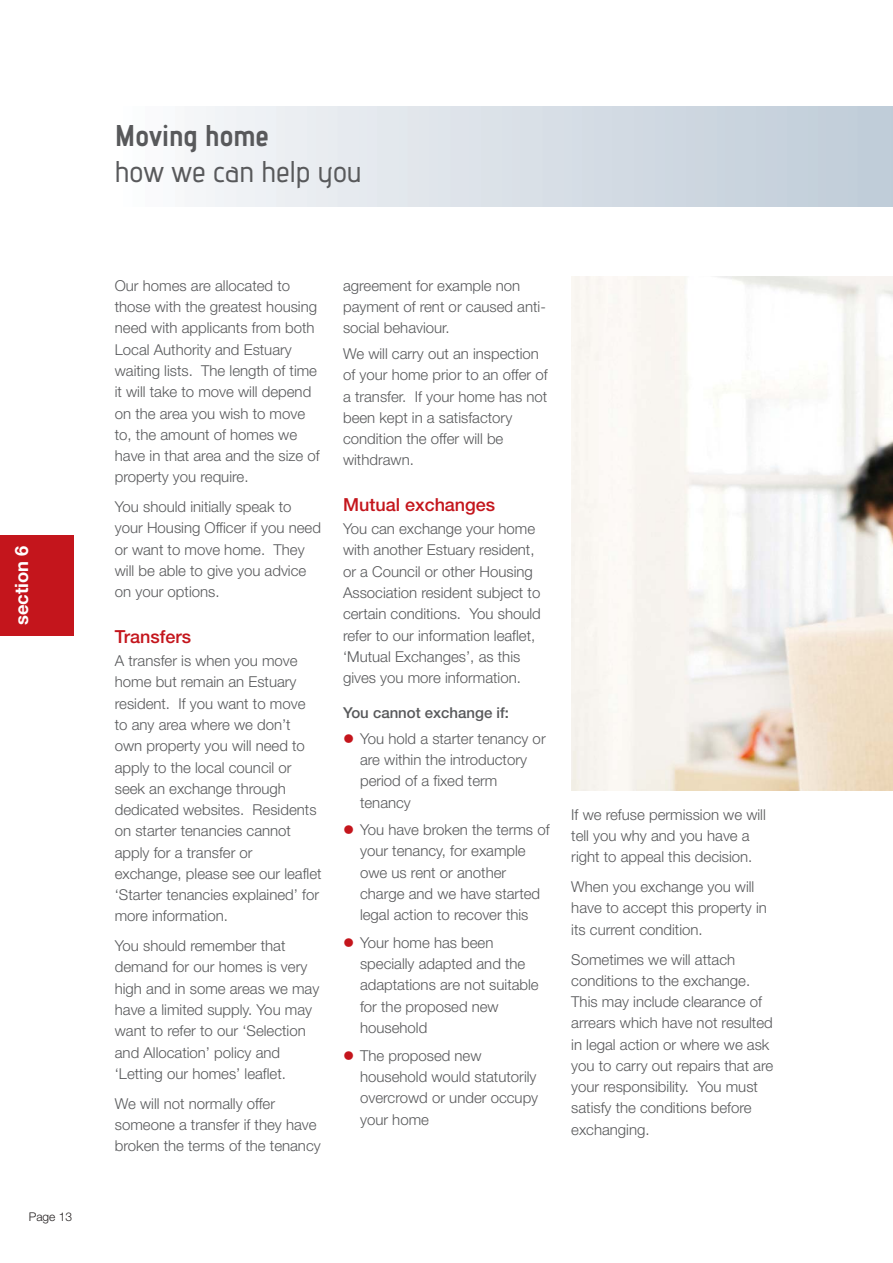
<style>
.page{position:relative;width:893px;height:1263px;background:#fff}
.page>*{position:absolute;margin:0;border:0;box-sizing:border-box;transform-origin:0 0}
.t1{font:30px "advent Bd 1";color:#58595b}
.t2{font:30px "advent Bd 3";color:#58595b}
.t3{font:18.3px "Helvetica Neue Bold TT";color:#fff}
.t4{font:500 18px "Helvetica Neue";color:#c4151c}
.t5{font:15px/21.3px "Helvetica Neue Light TT";color:#58595b}
.t6{font:500 15px "Helvetica Neue";color:#58595b}
.t7{font:300 12px "Helvetica Neue";color:#231f20}
</style>
<div class="page">
<img style="left:571px;top:276px;width:321px;height:514px">
<div style="left:0;top:535px;width:73px;height:100px;background:#c4151c"></div>
<p class="t3" style="left:11px;top:625px;width:81px;rotate:-90deg">section 6</p>
<p class="t7" style="left:29px;top:1213px;width:45px">Page 13</p>
<h1 class="t2" style="left:115px;top:125px;width:156px">Moving home</h1>
<h1 class="t1" style="left:115px;top:161px;width:248px">how we can help you</h1>
<p class="t5" style="left:115px;top:276px;width:206px">Our homes are allocated to those with the greatest housing need with applicants from both<br>Local Authority and Estuary waiting lists. The length of time it will take to move will depend on the area you wish to move to, the amount of homes we have in that area and the size of property you require.</p>
<p class="t5" style="left:115px;top:498px;width:208px">You should initially speak to your Housing Officer if you need or want to move home. They will be able to give you advice on your options.</p>
<p class="t4" style="left:115px;top:630px;width:78px">Transfers</p>
<p class="t5" style="left:115px;top:652px;width:208px">A transfer is when you move home but remain an Estuary resident. If you want to move to any area where we don’t own property you will need to apply to the local council or seek an exchange through dedicated websites. Residents on starter tenancies cannot apply for a transfer or exchange, please see our leaflet ‘Starter tenancies explained’ for more information.</p>
<p class="t5" style="left:115px;top:937px;width:206px">You should remember that demand for our homes is very high and in some areas we may have a limited supply. You may want to refer to our ‘Selection and Allocation’ policy and ‘Letting our homes’ leaflet.</p>
<p class="t5" style="left:115px;top:1094px;width:207px">We will not normally offer someone a transfer if they have broken the terms of the tenancy</p>
<p class="t5" style="left:343px;top:276px;width:204px">agreement for example non payment of rent or caused anti&shy;social behaviour.</p>
<p class="t5" style="left:343px;top:344px;width:206px">We will carry out an inspection of your home prior to an offer of a transfer. If your home has not been kept in a satisfactory condition the offer will be withdrawn.</p>
<p class="t4" style="left:343px;top:498px;width:154px">Mutual exchanges</p>
<p class="t5" style="left:343px;top:520px;width:199px">You can exchange your home with another Estuary resident, or a Council or other Housing<br>Association resident subject to certain conditions. You should refer to our information leaflet, ‘Mutual Exchanges’, as this gives you more information.</p>
<p class="t6" style="left:343px;top:707px;width:167px">You cannot exchange if:</p>
<p class="t5" style="left:360px;top:729px;width:187px">You hold a starter tenancy or are within the introductory period of a fixed term tenancy</p>
<p class="t5" style="left:360px;top:821px;width:191px">You have broken the terms of your tenancy, for example owe us rent or another charge and we have started legal action to recover this</p>
<p class="t5" style="left:360px;top:933px;width:180px">Your home has been specially adapted and the adaptations are not suitable for the proposed new household</p>
<p class="t5" style="left:360px;top:1046px;width:180px">The proposed new household would statutorily overcrowd or under occupy your home</p>
<p class="t5" style="left:571px;top:805px;width:196px">If we refuse permission we will tell you why and you have a right to appeal this decision.</p>
<p class="t5" style="left:571px;top:878px;width:197px">When you exchange you will have to accept this property in its current condition.</p>
<p class="t5" style="left:571px;top:950px;width:204px">Sometimes we will attach conditions to the exchange.<br>This may include clearance of arrears which have not resulted in legal action or where we ask you to carry out repairs that are your responsibility. You must satisfy the conditions before exchanging.</p>
</div>
